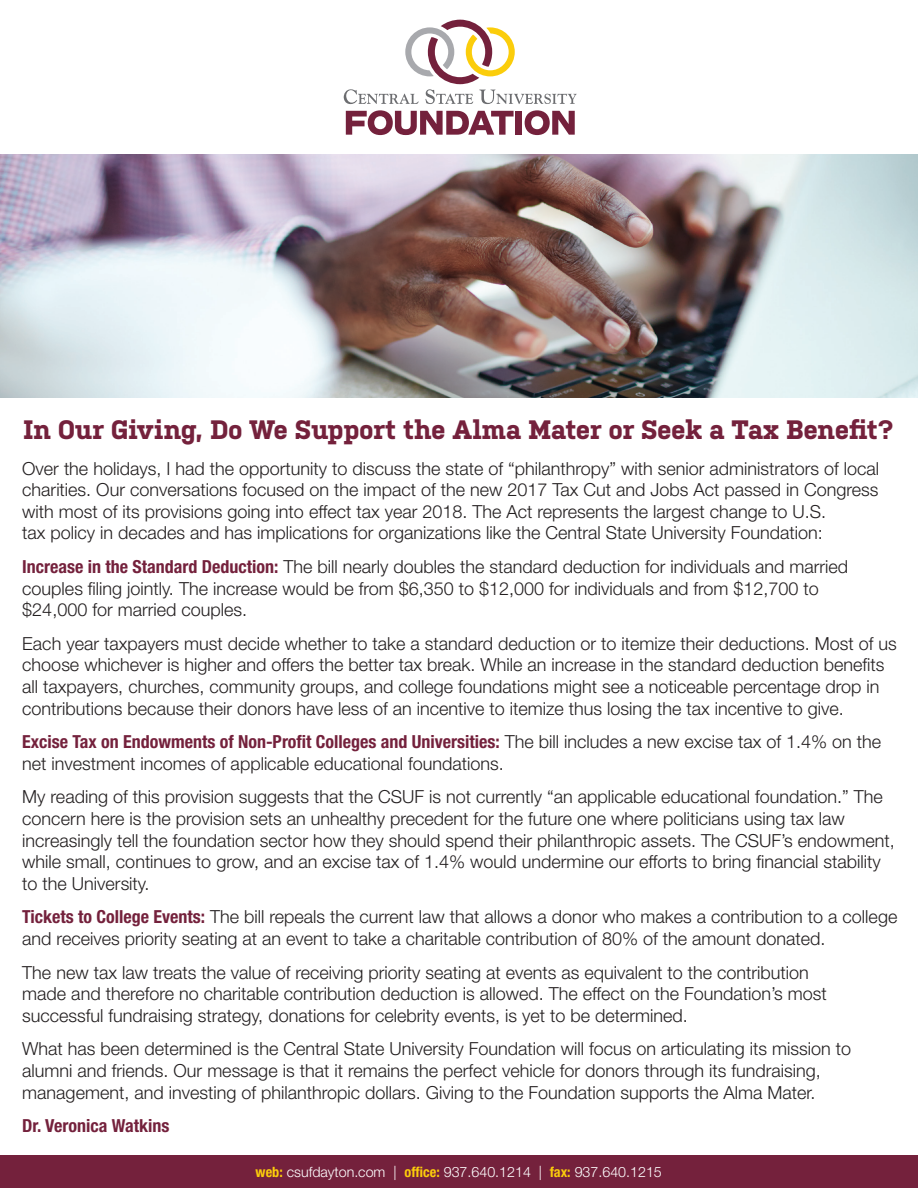
<style>
.page{position:relative;width:918px;height:1188px;background:#fff}
.page>*{position:absolute;margin:0;border:0;box-sizing:border-box;transform-origin:0 0}
.t1{font:700 26.7px "Kulturista";letter-spacing:-.015em;color:#74213c}
.t2{font:300 18px/21.6px "Helvetica Neue LT Std";color:#231f20}
.t3{font:700 condensed 18px "Helvetica Neue LT Std";color:#74213c}
.t4{font:300 14.25px "Helvetica Neue LT Std";color:#fff}
.s1{font-weight:700;font-stretch:condensed;color:#74213c}
.s2{font-weight:700;font-stretch:condensed;color:#fbcd0b}
</style>
<div class="page">
<svg style="left:346px;top:110px;width:168px;height:25px"></svg>
<div style="left:516px;top:111px;width:6px;height:24px;background:#74213c"></div>
<svg style="left:525px;top:110px;width:50px;height:25px"></svg>
<svg style="left:344px;top:20px;width:233px;height:84px"></svg>
<img style="left:0;top:155px;width:918px;height:242px">
<div style="left:0;top:1155px;width:918px;height:33px;background:#74213c"></div>
<h1 class="t1" style="left:23px;top:410px;width:872px">In Our Giving, Do We Support the Alma Mater or Seek a Tax Benefit?</h1>
<p class="t2" style="left:22px;top:457px;width:858px">Over the holidays, I had the opportunity to discuss the state of “philanthropy” with senior administrators of local charities. Our conversations focused on the impact of the new 2017 Tax Cut and Jobs Act passed in Congress with most of its provisions going into effect tax year 2018. The Act represents the largest change to U.S.<br>tax policy in decades and has implications for organizations like the Central State University Foundation:</p>
<p class="t2" style="left:22px;top:555px;width:827px"><span class="s1">Increase in the Standard Deduction:</span> The bill nearly doubles the standard deduction for individuals and married couples filing jointly. The increase would be from $6,350 to $12,000 for individuals and from $12,700 to $24,000 for married couples.</p>
<p class="t2" style="left:22px;top:632px;width:876px">Each year taxpayers must decide whether to take a standard deduction or to itemize their deductions. Most of us choose whichever is higher and offers the better tax break. While an increase in the standard deduction benefits all taxpayers, churches, community groups, and college foundations might see a noticeable percentage drop in contributions because their donors have less of an incentive to itemize thus losing the tax incentive to give.</p>
<p class="t2" style="left:22px;top:731px;width:860px"><span class="s1">Excise Tax on Endowments of Non-Profit Colleges and Universities:</span> The bill includes a new excise tax of 1.4% on the net investment incomes of applicable educational foundations.</p>
<p class="t2" style="left:22px;top:786px;width:874px">My reading of this provision suggests that the CSUF is not currently “an applicable educational foundation.” The concern here is the provision sets an unhealthy precedent for the future one where politicians using tax law increasingly tell the foundation sector how they should spend their philanthropic assets. The CSUF’s endowment, while small, continues to grow, and an excise tax of 1.4% would undermine our efforts to bring financial stability to the University.</p>
<p class="t2" style="left:22px;top:906px;width:877px"><span class="s1">Tickets to College Events:</span> The bill repeals the current law that allows a donor who makes a contribution to a college and receives priority seating at an event to take a charitable contribution of 80% of the amount donated.</p>
<p class="t2" style="left:22px;top:961px;width:806px">The new tax law treats the value of receiving priority seating at events as equivalent to the contribution made and therefore no charitable contribution deduction is allowed. The effect on the Foundation’s most successful fundraising strategy, donations for celebrity events, is yet to be determined.</p>
<p class="t2" style="left:22px;top:1038px;width:830px">What has been determined is the Central State University Foundation will focus on articulating its mission to alumni and friends. Our message is that it remains the perfect vehicle for donors through its fundraising, management, and investing of philanthropic dollars. Giving to the Foundation supports the Alma Mater.</p>
<p class="t3" style="left:22px;top:1115px;width:149px">Dr. Veronica Watkins</p>
<p class="t4" style="left:256px;top:1164px;width:408px"><span class="s2">web:</span> csufdayton.com | <span class="s2">office:</span> 937.640.1214 | <span class="s2">fax:</span> 937.640.1215</p>
</div>
